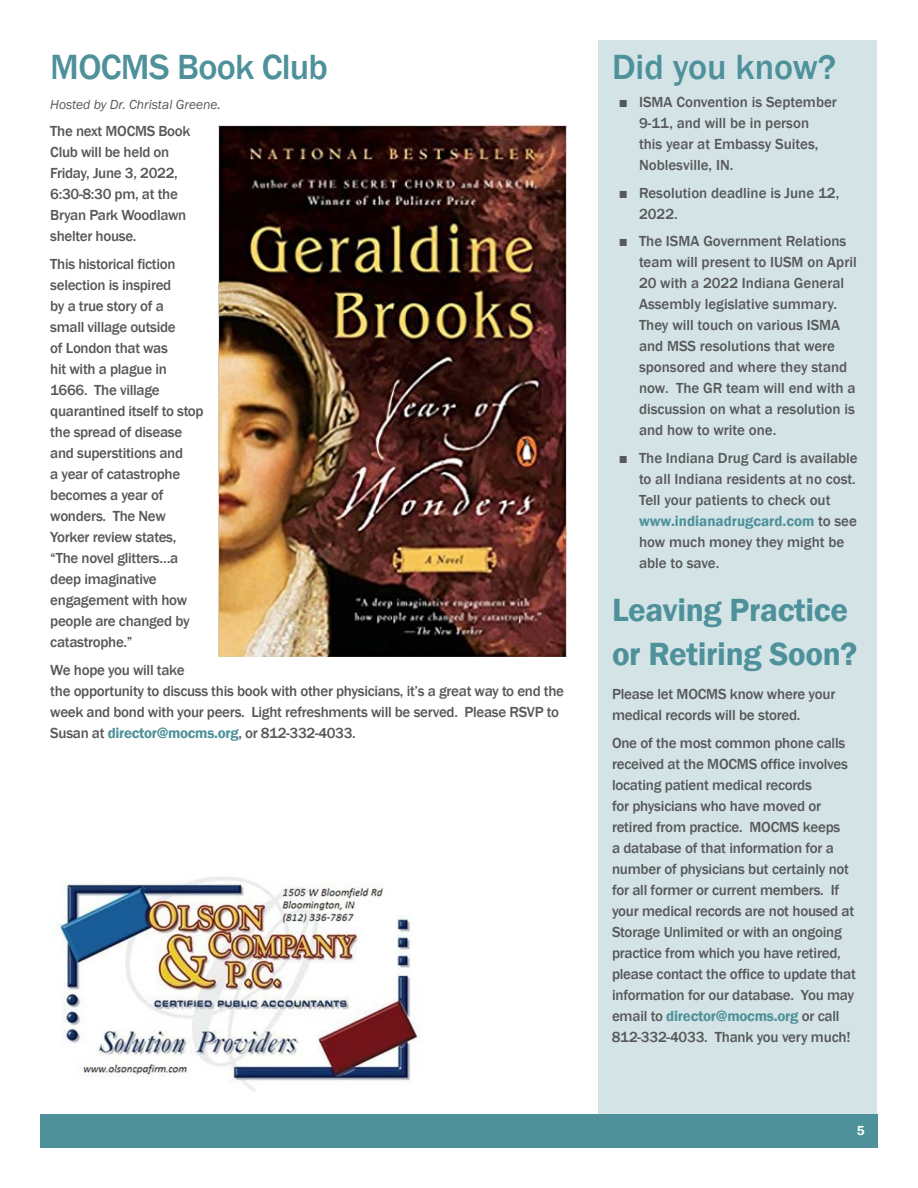
<style>
.page{position:relative;width:918px;height:1188px;background:#fff}
.page>*{position:absolute;margin:0;border:0;box-sizing:border-box;transform-origin:0 0}
.t1{font:500 36px "Franklin Gothic";letter-spacing:-.02em;color:#4e919a}
.t2{font:500 36px "Franklin Gothic";color:#4e919a}
.t3{font:600 33px/43.2px "Franklin Gothic";letter-spacing:-.01em;color:#4e919a}
.t4{font:500 15px/21px "Franklin Gothic";letter-spacing:-.015em;color:#57585a}
.t5{font:italic 13.5px "Franklin Gothic";color:#57585a}
.t6{font:600 13.5px "Franklin Gothic";color:#fff}
.s1{font-weight:600;color:#4e919a}
</style>
<div class="page">
<div style="left:823px;top:1114px;width:55px;height:34px;background:#4e919a"></div>
<div style="left:40px;top:1114px;width:783px;height:34px;background:#4e919a"></div>
<div style="left:598px;top:40px;width:280px;height:1074px;background:#d3e3e6"></div>
<img style="left:50px;top:876px;width:369px;height:215px">
<img style="left:218px;top:126px;width:348px;height:531px">
<p class="t1" style="left:50px;top:45px;width:279px">MOCMS Book Club</p>
<p class="t5" style="left:50px;top:96px;width:172px">Hosted by Dr. Christal Greene.</p>
<p class="t4" style="left:50px;top:121px;width:142px">The next MOCMS Book<br>Club will be held on<br>Friday, June 3, 2022,<br>6:30-8:30 pm, at the<br>Bryan Park Woodlawn shelter house.</p>
<p class="t4" style="left:50px;top:254px;width:155px">This historical fiction selection is inspired<br>by a true story of a<br>small village outside<br>of London that was<br>hit with a plague in<br>1666. The village quarantined itself to stop the spread of disease and superstitions and<br>a year of catastrophe becomes a year of wonders. The New<br>Yorker review states, “The novel glitters…a deep imaginative engagement with how people are changed by catastrophe.”</p>
<p class="t4" style="left:50px;top:660px;width:515px">We hope you will take<br>the opportunity to discuss this book with other physicians, it’s a great way to end the week and bond with your peers. Light refreshments will be served. Please RSVP to Susan at <span class="s1">director@mocms.org</span>, or 812-332-4033.</p>
<p class="t2" style="left:612px;top:45px;width:226px">Did you know?</p>
<p class="t4" style="left:639px;top:92px;width:199px;text-indent:-20px">■ ISMA Convention is September<br>9-11, and will be in person<br>this year at Embassy Suites,<br>Noblesville, IN.</p>
<p class="t4" style="left:639px;top:182px;width:202px;text-indent:-20px">■ Resolution deadline is June 12,<br>2022.</p>
<p class="t4" style="left:639px;top:231px;width:219px;text-indent:-20px">■ The ISMA Government Relations team will present to IUSM on April<br>20 with a 2022 Indiana General<br>Assembly legislative summary.<br>They will touch on various ISMA and MSS resolutions that were sponsored and where they stand now. The GR team will end with a discussion on what a resolution is and how to write one.</p>
<p class="t4" style="left:639px;top:448px;width:220px;text-indent:-20px">■ The Indiana Drug Card is available to all Indiana residents at no cost.<br>Tell your patients to check out <span class="s1">www.indianadrugcard.com</span> to see how much money they might be able to save.</p>
<p class="t3" style="left:612px;top:589px;width:247px">Leaving Practice or Retiring Soon?</p>
<p class="t4" style="left:612px;top:684px;width:225px">Please let MOCMS know where your medical records will be stored.</p>
<p class="t4" style="left:612px;top:732px;width:245px">One of the most common phone calls received at the MOCMS office involves locating patient medical records<br>for physicians who have moved or retired from practice. MOCMS keeps<br>a database of that information for a number of physicians but certainly not for all former or current members. If your medical records are not housed at Storage Unlimited or with an ongoing practice from which you have retired, please contact the office to update that information for our database. You may email to <span class="s1">director@mocms.org</span> or call 812-332-4033. Thank you very much!</p>
<p class="t6" style="left:857px;top:1123px;width:9px">5</p>
</div>
